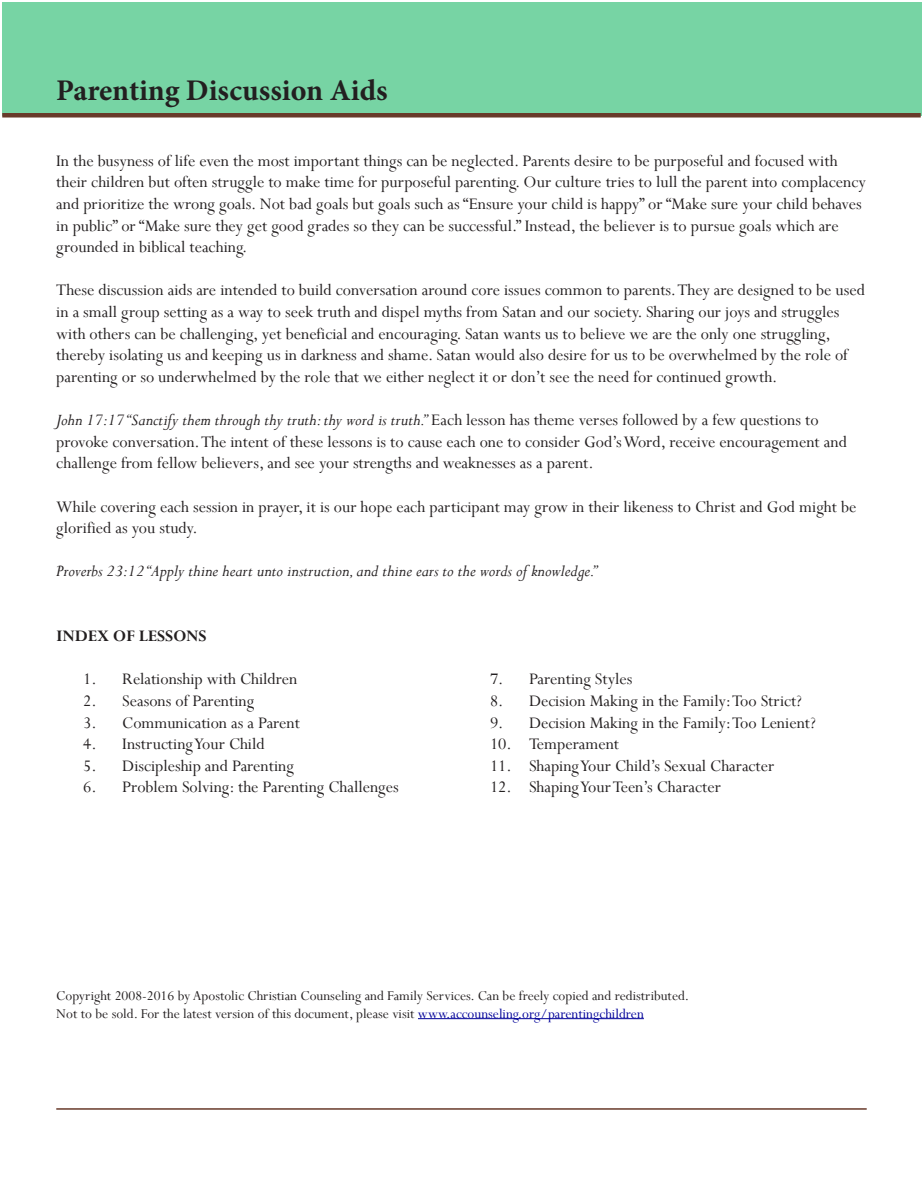
<style>
.page{position:relative;width:923px;height:1193px;background:#fff}
.page>*{position:absolute;margin:0;border:0;box-sizing:border-box;transform-origin:0 0}
.t1{font:700 30px "Minion Pro";color:#231f20}
.Endnote_Text{font:18px/21.6px "Perpetua";color:#231f20}
.Endnote_Text-2{font:italic 18px "Perpetua";color:#231f20}
.Endnote_Text-3{font:700 18px "Perpetua";color:#231f20}
.Endnote_Text-4{font:15px "Perpetua";color:#231f20}
.s1{font-style:italic}
.s2{color:#009}
</style>
<div class="page">
<div style="left:2px;top:2px;width:919px;height:113px;background:#77d4a4"></div>
<hr style="left:56px;top:1108px;width:810px;height:1px;background:#683a2a">
<hr style="left:2px;top:113px;width:918px;height:4px;background:#683a2a">
<hr style="left:418px;top:1018px;width:226px;height:1px;background:#009">
<h1 class="t1" style="left:56px;top:69px;width:333px">Parenting Discussion Aids</h1>
<p class="Endnote_Text" style="left:56px;top:149px;width:811px">In the busyness of life even the most important things can be neglected. Parents desire to be purposeful and focused with their children but often struggle to make time for purposeful parenting. Our culture tries to lull the parent into complacency and prioritize the wrong goals. Not bad goals but goals such as “Ensure your child is happy” or “Make sure your child behaves in public” or “Make sure they get good grades so they can be successful.” Instead, the believer is to pursue goals which are grounded in biblical teaching.</p>
<p class="Endnote_Text" style="left:56px;top:279px;width:810px">These discussion aids are intended to build conversation around core issues common to parents. They are designed to be used in a small group setting as a way to seek truth and dispel myths from Satan and our society. Sharing our joys and struggles with others can be challenging, yet beneficial and encouraging. Satan wants us to believe we are the only one struggling, thereby isolating us and keeping us in darkness and shame. Satan would also desire for us to be overwhelmed by the role of parenting or so underwhelmed by the role that we either neglect it or don’t see the need for continued growth.</p>
<p class="Endnote_Text" style="left:56px;top:409px;width:792px"><span class="s1">John 17:17 “Sanctify them through thy truth: thy word is truth.”</span> Each lesson has theme verses followed by a few questions to provoke conversation. The intent of these lessons is to cause each one to consider God’s Word, receive encouragement and challenge from fellow believers, and see your strengths and weaknesses as a parent.</p>
<p class="Endnote_Text" style="left:56px;top:495px;width:801px">While covering each session in prayer, it is our hope each participant may grow in their likeness to Christ and God might be glorified as you study.</p>
<p class="Endnote_Text-2" style="left:56px;top:560px;width:542px">Proverbs 23:12 “Apply thine heart unto instruction, and thine ears to the words of knowledge.”</p>
<p class="Endnote_Text-3" style="left:56px;top:624px;width:152px">INDEX OF LESSONS</p>
<p class="Endnote_Text" style="left:83px;top:668px;width:216px">1. Relationship with Children</p>
<p class="Endnote_Text" style="left:490px;top:668px;width:144px">7. Parenting Styles</p>
<p class="Endnote_Text" style="left:83px;top:689px;width:172px">2. Seasons of Parenting</p>
<p class="Endnote_Text" style="left:490px;top:689px;width:313px">8. Decision Making in the Family: Too Strict?</p>
<p class="Endnote_Text" style="left:83px;top:711px;width:218px">3. Communication as a Parent</p>
<p class="Endnote_Text" style="left:490px;top:711px;width:327px">9. Decision Making in the Family: Too Lenient?</p>
<p class="Endnote_Text" style="left:83px;top:733px;width:183px">4. Instructing Your Child</p>
<p class="Endnote_Text" style="left:490px;top:733px;width:131px">10. Temperament</p>
<p class="Endnote_Text" style="left:83px;top:754px;width:212px">5. Discipleship and Parenting</p>
<p class="Endnote_Text" style="left:490px;top:754px;width:286px">11. Shaping Your Child’s Sexual Character</p>
<p class="Endnote_Text" style="left:83px;top:776px;width:317px">6. Problem Solving: the Parenting Challenges</p>
<p class="Endnote_Text" style="left:490px;top:776px;width:232px">12. Shaping Your Teen’s Character</p>
<p class="Endnote_Text-4" style="left:56px;top:985px;width:634px">Copyright 2008-2016 by Apostolic Christian Counseling and Family Services. Can be freely copied and redistributed.</p>
<p class="Endnote_Text-4" style="left:56px;top:1003px;width:589px">Not to be sold. For the latest version of this document, please visit <span class="s2">www.accounseling.org/parentingchildren</span></p>
</div>
